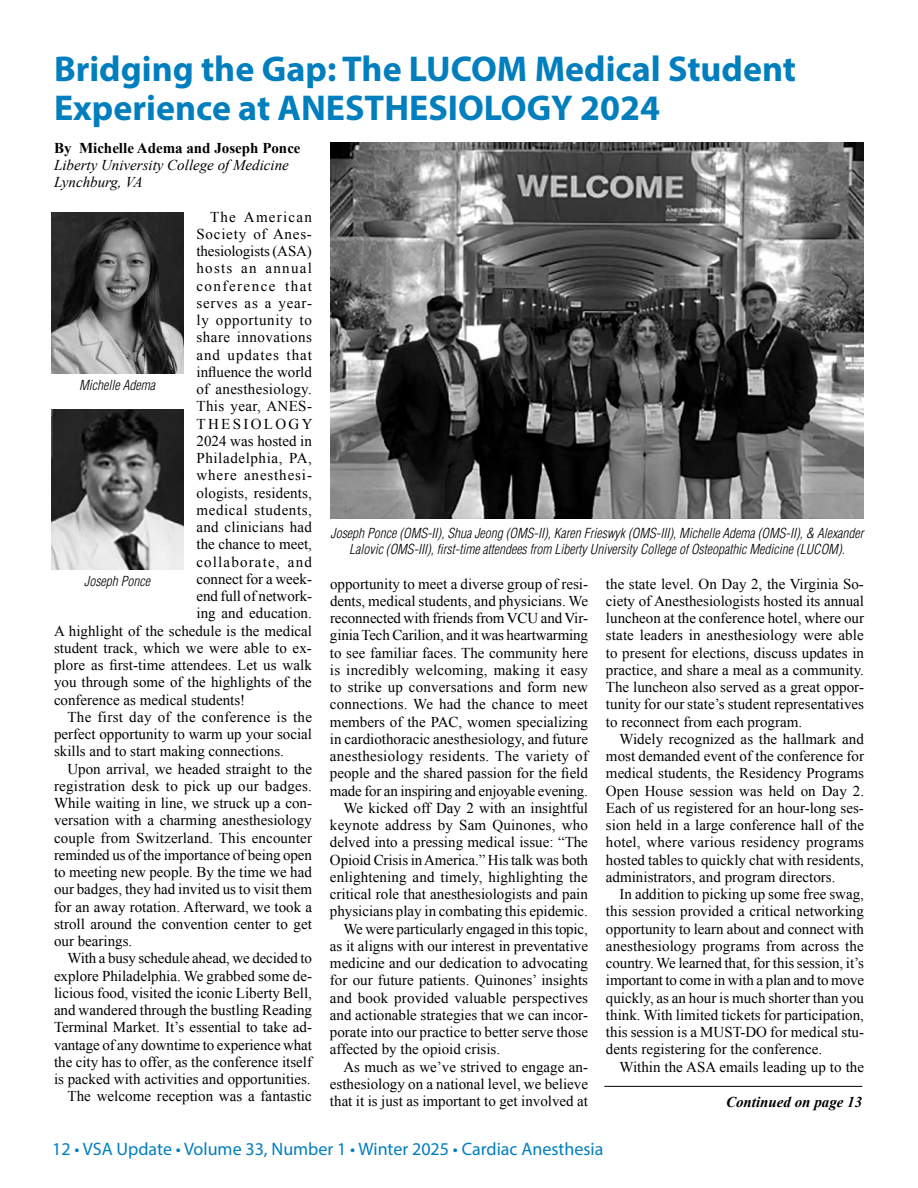
<style>
.page{position:relative;width:918px;height:1188px;background:#fff}
.page>*{position:absolute;margin:0;border:0;box-sizing:border-box;transform-origin:0 0}
.t1{font:700 36px/39px "Myriad Pro";color:#007ebd}
.t2{font:18px "Myriad Pro";color:#007ebd}
.t3{font:15px/17.2px "Times New Roman";color:#000;text-align:justify}
.t4{font:15px "Times New Roman";letter-spacing:.02em;color:#000}
.t5{font:italic 15px/17.2px "Times New Roman";color:#000}
.t6{font:15px "Times New Roman";letter-spacing:.04em;color:#000}
.t7{font:700 15px "Times New Roman";color:#000}
.t8{font:15px "Times New Roman";letter-spacing:.05em;color:#000}
.t9{font:15px "Times New Roman";letter-spacing:.085em;color:#000}
.t10{font:italic 700 15px "Times New Roman";color:#000}
.t11{font:15px "Times New Roman";letter-spacing:.035em;color:#000}
.t12{font:15px "Times New Roman";letter-spacing:.045em;color:#000}
.t13{font:15px "Times New Roman";letter-spacing:.06em;color:#000}
.t14{font:15px "Times New Roman";letter-spacing:.075em;color:#000}
.t15{font:15px "Times New Roman";letter-spacing:.1em;color:#000}
.t16{font:15px "Times New Roman";letter-spacing:.065em;color:#000}
.t17{font:15px "Times New Roman";letter-spacing:.025em;color:#000}
.t18{font:15px "Times New Roman";letter-spacing:.155em;color:#000}
.t19{font:italic 300 condensed 13.5px/16.2px "Helvetica LT Std";color:#000;text-align:center}
</style>
<div class="page">
<hr style="left:604px;top:1086px;width:258px;height:1px;background:#000">
<img style="left:330px;top:143px;width:534px;height:375px">
<img style="left:51px;top:213px;width:132px;height:160px">
<img style="left:51px;top:409px;width:132px;height:161px">
<h1 class="t1" style="left:54px;top:48px;width:744px">Bridging the Gap: The LUCOM Medical Student<br>Experience at ANESTHESIOLOGY 2024</h1>
<p class="t7" style="left:54px;top:137px;width:248px">By Michelle Adema and Joseph Ponce</p>
<p class="t5" style="left:54px;top:156px;width:236px">Liberty University College of Medicine<br>Lynchburg, VA</p>
<p class="t9" style="left:210px;top:207px;width:103px">The American</p>
<p class="t8" style="left:196px;top:224px;width:117px">Society of Anes-</p>
<p class="t3" style="left:196px;top:242px;width:117px">thesiologists (ASA)</p>
<p class="t9" style="left:196px;top:258px;width:117px">hosts an annual</p>
<p class="t15" style="left:196px;top:276px;width:117px">conference that</p>
<p class="t8" style="left:196px;top:293px;width:117px">serves as a year-</p>
<p class="t12" style="left:196px;top:310px;width:117px">ly opportunity to</p>
<p class="t11" style="left:196px;top:327px;width:117px">share innovations</p>
<p class="t16" style="left:196px;top:345px;width:117px">and updates that</p>
<p class="t3" style="left:196px;top:363px;width:117px">influence the world</p>
<p class="t4" style="left:196px;top:379px;width:117px">of anesthesiology.</p>
<p class="t17" style="left:196px;top:396px;width:117px">This year, ANES-</p>
<p class="t18" style="left:196px;top:414px;width:118px">THESIOLOGY</p>
<p class="t3" style="left:196px;top:432px;width:117px">2024 was hosted in</p>
<p class="t6" style="left:196px;top:448px;width:117px">Philadelphia, PA,</p>
<p class="t13" style="left:196px;top:465px;width:117px">where anesthesi-</p>
<p class="t3" style="left:196px;top:484px;width:117px">ologists, residents,</p>
<p class="t6" style="left:196px;top:500px;width:117px">medical students,</p>
<p class="t3" style="left:196px;top:518px;width:117px">and clinicians had</p>
<p class="t3" style="left:196px;top:536px;width:117px">the chance to meet,</p>
<p class="t14" style="left:196px;top:552px;width:117px">collaborate, and</p>
<p class="t3" style="left:196px;top:570px;width:117px">connect for a week-</p>
<p class="t3" style="left:196px;top:587px;width:117px">end full of network-</p>
<p class="t3" style="left:196px;top:605px;width:117px">ing and education.</p>
<p class="t3" style="left:54px;top:622px;width:260px">A highlight of the schedule is the medical</p>
<p class="t3" style="left:54px;top:639px;width:259px">student track, which we were able to ex-</p>
<p class="t3" style="left:54px;top:656px;width:260px">plore as first-time attendees. Let us walk</p>
<p class="t3" style="left:54px;top:674px;width:259px">you through some of the highlights of the</p>
<p class="t3" style="left:54px;top:691px;width:193px">conference as medical students!</p>
<p class="t4" style="left:68px;top:707px;width:246px">The first day of the conference is the</p>
<p class="t3" style="left:54px;top:725px;width:259px">perfect opportunity to warm up your social</p>
<p class="t3" style="left:54px;top:743px;width:231px">skills and to start making connections.</p>
<p class="t3" style="left:68px;top:760px;width:246px">Upon arrival, we headed straight to the</p>
<p class="t4" style="left:54px;top:776px;width:259px">registration desk to pick up our badges.</p>
<p class="t3" style="left:54px;top:794px;width:260px">While waiting in line, we struck up a con-</p>
<p class="t3" style="left:54px;top:812px;width:259px">versation with a charming anesthesiology</p>
<p class="t3" style="left:54px;top:829px;width:260px">couple from Switzerland. This encounter</p>
<p class="t3" style="left:54px;top:846px;width:259px">reminded us of the importance of being open</p>
<p class="t3" style="left:54px;top:863px;width:259px">to meeting new people. By the time we had</p>
<p class="t3" style="left:54px;top:881px;width:260px">our badges, they had invited us to visit them</p>
<p class="t3" style="left:54px;top:898px;width:260px">for an away rotation. Afterward, we took a</p>
<p class="t3" style="left:54px;top:915px;width:259px">stroll around the convention center to get</p>
<p class="t3" style="left:54px;top:932px;width:80px">our bearings.</p>
<p class="t3" style="left:68px;top:950px;width:246px">With a busy schedule ahead, we decided to</p>
<p class="t3" style="left:54px;top:967px;width:260px">explore Philadelphia. We grabbed some de-</p>
<p class="t3" style="left:54px;top:984px;width:260px">licious food, visited the iconic Liberty Bell,</p>
<p class="t3" style="left:54px;top:1001px;width:259px">and wandered through the bustling Reading</p>
<p class="t3" style="left:54px;top:1019px;width:260px">Terminal Market. It’s essential to take ad-</p>
<p class="t3" style="left:54px;top:1036px;width:259px">vantage of any downtime to experience what</p>
<p class="t3" style="left:54px;top:1053px;width:260px">the city has to offer, as the conference itself</p>
<p class="t3" style="left:54px;top:1070px;width:258px">is packed with activities and opportunities.</p>
<p class="t3" style="left:68px;top:1088px;width:246px">The welcome reception was a fantastic</p>
<p class="t19" style="left:79px;top:377px;width:77px">Michelle Adema</p>
<p class="t19" style="left:330px;top:525px;width:535px">Joseph Ponce (OMS-II), Shua Jeong (OMS-II), Karen Frieswyk (OMS-III), Michelle Adema (OMS-II), &amp; Alexander<br>Lalovic (OMS-III), first-time attendees from Liberty University College of Osteopathic Medicine (LUCOM).</p>
<p class="t19" style="left:84px;top:574px;width:67px">Joseph Ponce</p>
<p class="t3" style="left:330px;top:575px;width:260px">opportunity to meet a diverse group of resi-</p>
<p class="t3" style="left:330px;top:592px;width:259px">dents, medical students, and physicians. We</p>
<p class="t3" style="left:330px;top:609px;width:259px">reconnected with friends from VCU and Vir-</p>
<p class="t3" style="left:330px;top:626px;width:260px">ginia Tech Carilion, and it was heartwarming</p>
<p class="t3" style="left:330px;top:644px;width:260px">to see familiar faces. The community here</p>
<p class="t3" style="left:330px;top:661px;width:259px">is incredibly welcoming, making it easy</p>
<p class="t3" style="left:330px;top:678px;width:260px">to strike up conversations and form new</p>
<p class="t3" style="left:330px;top:695px;width:260px">connections. We had the chance to meet</p>
<p class="t3" style="left:330px;top:713px;width:260px">members of the PAC, women specializing</p>
<p class="t3" style="left:330px;top:730px;width:260px">in cardiothoracic anesthesiology, and future</p>
<p class="t4" style="left:330px;top:746px;width:260px">anesthesiology residents. The variety of</p>
<p class="t3" style="left:330px;top:764px;width:260px">people and the shared passion for the field</p>
<p class="t3" style="left:330px;top:782px;width:259px">made for an inspiring and enjoyable evening.</p>
<p class="t3" style="left:343px;top:799px;width:246px">We kicked off Day 2 with an insightful</p>
<p class="t3" style="left:330px;top:816px;width:260px">keynote address by Sam Quinones, who</p>
<p class="t3" style="left:330px;top:833px;width:259px">delved into a pressing medical issue: “The</p>
<p class="t3" style="left:330px;top:851px;width:260px">Opioid Crisis in America.” His talk was both</p>
<p class="t3" style="left:330px;top:868px;width:259px">enlightening and timely, highlighting the</p>
<p class="t3" style="left:330px;top:885px;width:259px">critical role that anesthesiologists and pain</p>
<p class="t3" style="left:330px;top:902px;width:260px">physicians play in combating this epidemic.</p>
<p class="t3" style="left:343px;top:920px;width:246px">We were particularly engaged in this topic,</p>
<p class="t3" style="left:330px;top:937px;width:260px">as it aligns with our interest in preventative</p>
<p class="t3" style="left:330px;top:954px;width:260px">medicine and our dedication to advocating</p>
<p class="t3" style="left:330px;top:971px;width:260px">for our future patients. Quinones’ insights</p>
<p class="t3" style="left:330px;top:989px;width:260px">and book provided valuable perspectives</p>
<p class="t3" style="left:330px;top:1006px;width:260px">and actionable strategies that we can incor-</p>
<p class="t3" style="left:330px;top:1023px;width:260px">porate into our practice to better serve those</p>
<p class="t3" style="left:330px;top:1040px;width:172px">affected by the opioid crisis.</p>
<p class="t3" style="left:343px;top:1058px;width:246px">As much as we’ve strived to engage an-</p>
<p class="t3" style="left:330px;top:1075px;width:260px">esthesiology on a national level, we believe</p>
<p class="t3" style="left:330px;top:1092px;width:260px">that it is just as important to get involved at</p>
<p class="t3" style="left:606px;top:575px;width:260px">the state level. On Day 2, the Virginia So&shy;ciety of Anesthesiologists hosted its annual luncheon at the conference hotel, where our state leaders in anesthesiology were able to present for elections, discuss updates in practice, and share a meal as a community.<br>The luncheon also served as a great oppor&shy;tunity for our state’s student representatives to reconnect from each program.</p>
<p class="t3" style="left:606px;top:730px;width:260px;text-indent:14px">Widely recognized as the hallmark and most demanded event of the conference for medical students, the Residency Programs Open House session was held on Day 2.<br>Each of us registered for an hour-long ses&shy;sion held in a large conference hall of the hotel, where various residency programs hosted tables to quickly chat with residents, administrators, and program directors.</p>
<p class="t3" style="left:606px;top:885px;width:260px;text-indent:14px">In addition to picking up some free swag, this session provided a critical networking opportunity to learn about and connect with anesthesiology programs from across the country. We learned that, for this session, it’s important to come in with a plan and to move quickly, as an hour is much shorter than you think. With limited tickets for participation, this session is a MUST-DO for medical stu&shy;dents registering for the conference.</p>
<p class="t3" style="left:619px;top:1058px;width:246px">Within the ASA emails leading up to the</p>
<p class="t10" style="left:726px;top:1092px;width:138px">Continued on page 13</p>
<p class="t2" style="left:52px;top:1138px;width:553px">12 • VSA Update • Volume 33, Number 1 • Winter 2025 • Cardiac Anesthesia</p>
</div>
